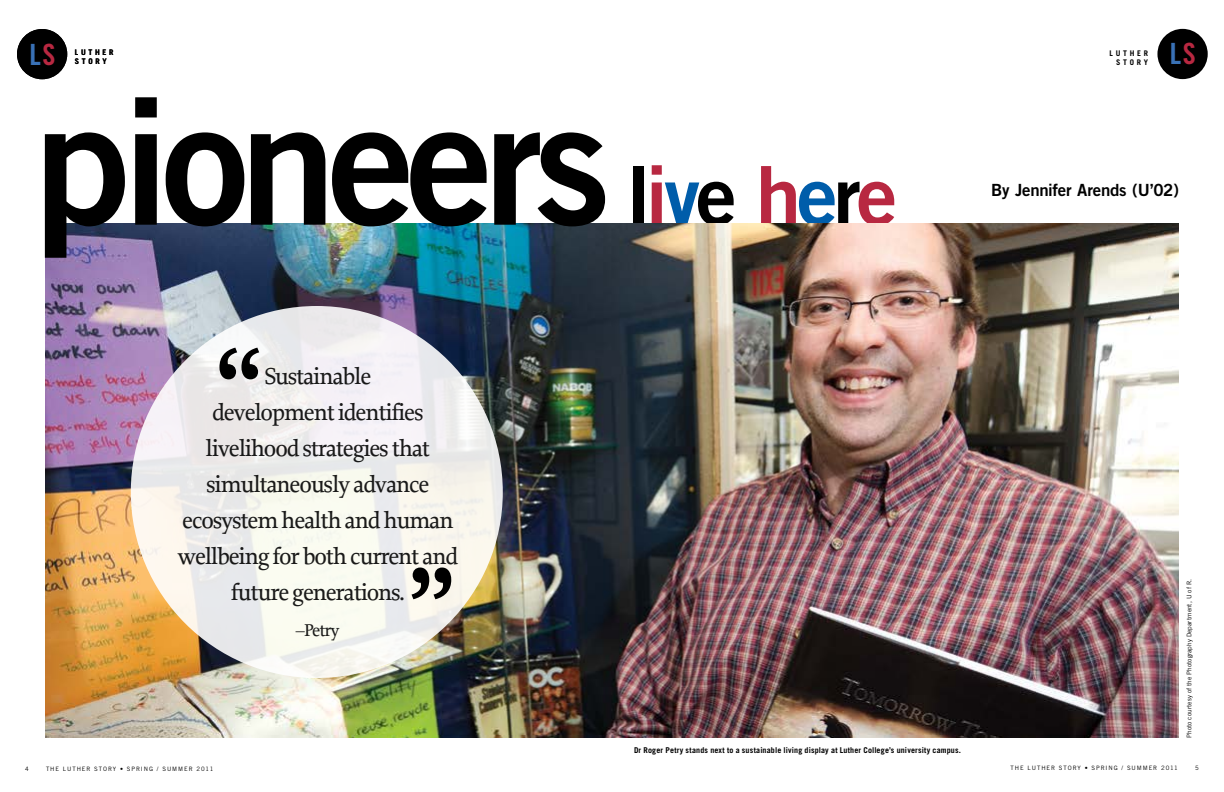
<style>
.page{position:relative;width:1224px;height:792px;background:#fff}
.page>*{position:absolute;margin:0;border:0;box-sizing:border-box;transform-origin:0 0}
.t1{font:174px "Trade Gothic Bold Two";letter-spacing:-.05em;color:#000}
.t2{font:500 125px "Proforma";color:#000}
.t3{font:81.4px "Trade Gothic Bold Two";letter-spacing:-.05em;color:#000}
.t4{font:29.3px "Trade Gothic Bold Cond Twenty";color:#3971b6}
.t5{font:500 24px/36px "Proforma";letter-spacing:-.05em;color:#000;text-align:center}
.t6{font:500 18px "Proforma";letter-spacing:-.05em;color:#000}
.t7{font:16.8px "Trade Gothic Bold Two";letter-spacing:-.02em;color:#000}
.t8{font:700 8px "Trade Gothic";letter-spacing:.02em;color:#000}
.t9{font:700 7.8px/9px "Trade Gothic";letter-spacing:.35em;color:#000;text-align:right}
.t10{font:6.5px "Trade Gothic";letter-spacing:.01em;color:#000}
.t11{font:6px "Trade Gothic";letter-spacing:.155em;color:#000}
.s1{color:#b82841}
.s2{color:#005daa}
</style>
<div class="page">
<div style="left:1157px;top:29px;width:51px;height:50px;background:#000;border-radius:50%"></div>
<div style="left:17px;top:29px;width:50px;height:50px;background:#000;border-radius:50%"></div>
<img style="left:45px;top:224px;width:1134px;height:514px">
<div style="left:131px;top:306px;width:372px;height:372px;background:linear-gradient(to right,#f2f0ee,#f2f2ee);border-radius:50%"></div>
<p class="t4" style="left:30px;top:36px;width:27px">L<span class="s1">S</span></p>
<p class="t9" style="left:75px;top:47px;width:40px;text-align:left">LUTHER<br>STORY</p>
<h1 class="t1" style="left:34px;top:55px;width:579px">pioneers</h1>
<h3 class="t3" style="left:627px;top:145px;width:272px">l<span class="s1">i</span><span class="s2">v</span>e <span class="s1">h</span><span class="s2">e</span>r<span class="s1">e</span></h3>
<p class="t9" style="left:1110px;top:48px;width:40px">LUTHER<br>STORY</p>
<p class="t4" style="left:1170px;top:36px;width:27px">L<span class="s1">S</span></p>
<p class="t7" style="left:991px;top:180px;width:189px">By Jennifer Arends (U’02)</p>
<h2 class="t2" style="left:215px;top:314px;width:51px">“</h2>
<p class="t5" style="left:178px;top:358px;width:282px">Sustainable<br>development identifies livelihood strategies that simultaneously advance ecosystem health and human wellbeing for both current and future generations.</p>
<p class="t6" style="left:296px;top:619px;width:45px">–Petry</p>
<h2 class="t2" style="left:456px;top:633px;width:51px;rotate:-180deg">“</h2>
<p class="t11" style="left:25px;top:765px;width:5px">4</p>
<p class="t11" style="left:46px;top:765px;width:169px">THE LUTHER STORY • SPRING / SUMMER 2011</p>
<p class="t8" style="left:634px;top:745px;width:329px">Dr Roger Petry stands next to a sustainable living display at Luther College’s university campus.</p>
<p class="t10" style="left:1185px;top:738px;width:160px;rotate:-90deg">Photo courtesy of the Photography Department, U of R.</p>
<p class="t11" style="left:1011px;top:765px;width:169px">THE LUTHER STORY • SPRING / SUMMER 2011</p>
<p class="t11" style="left:1195px;top:765px;width:5px">5</p>
</div>
